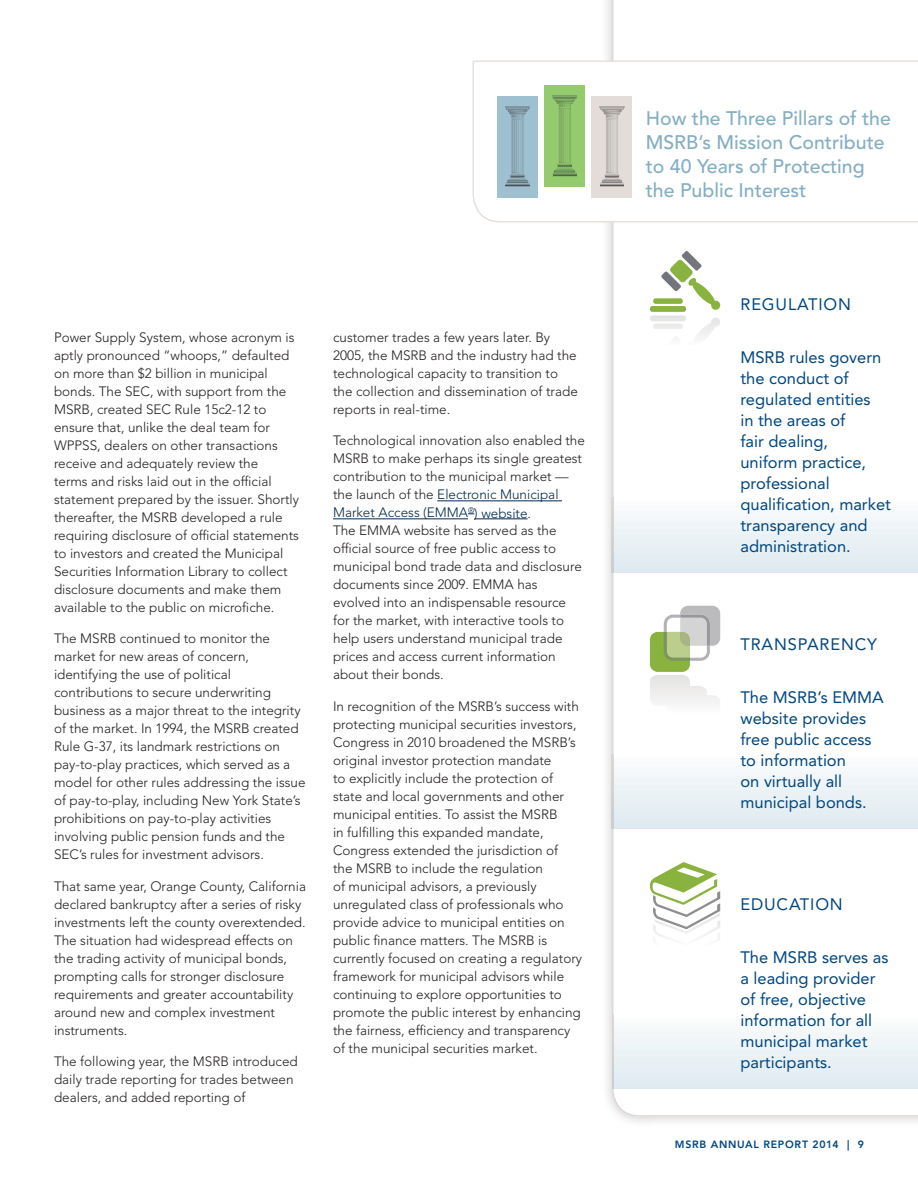
<style>
.page{position:relative;width:918px;height:1188px;background:#fff}
.page>*{position:absolute;margin:0;border:0;box-sizing:border-box;transform-origin:0 0}
.t1{font:500 19.5px/24px "Avenir LT Std";color:#84aec3}
.t2{font:16.5px/21px "Avenir LT Std";color:#00467f}
.t3{font:16.5px "Avenir LT Std";letter-spacing:.05em;color:#00467f}
.t4{font:300 13.5px/18px "Avenir LT Std";color:#231f20}
.t5{font:800 10.5px "Avenir LT Std";letter-spacing:.07em;color:#00467f}
.s1{color:#002a4e}
</style>
<div class="page">
<hr style="left:437px;top:501px;width:125px;height:1px;background:#002a4e">
<hr style="left:333px;top:519px;width:135px;height:1px;background:#002a4e">
<hr style="left:474px;top:519px;width:54px;height:1px;background:#002a4e">
<img style="left:607px;top:223px;width:47px;height:900px">
<svg style="left:612px;top:0;width:306px;height:1117px"></svg>
<svg style="left:472px;top:60px;width:446px;height:163px"></svg>
<div style="left:497px;top:96px;width:41px;height:101px;background:#9fc0d1"></div>
<hr style="left:505px;top:106px;width:25px;height:2px;background:#7f97a0">
<svg style="left:505px;top:108px;width:25px;height:79px"></svg>
<div style="left:544px;top:86px;width:41px;height:101px;background:#95cb6f"></div>
<svg style="left:552px;top:96px;width:25px;height:81px"></svg>
<div style="left:592px;top:96px;width:40px;height:101px;background:#e3dcd8"></div>
<hr style="left:600px;top:106px;width:24px;height:2px;background:#ada9a7">
<svg style="left:600px;top:108px;width:24px;height:79px"></svg>
<div style="left:613px;top:498px;width:305px;height:74px;background:linear-gradient(to bottom,#fcfdfd,#deeaf0)"></div>
<hr style="left:612px;top:498px;width:1px;height:74px;background:#d3d3d1">
<svg style="left:650px;top:251px;width:70px;height:105px"></svg>
<div style="left:613px;top:754px;width:305px;height:74px;background:linear-gradient(to bottom,#fcfdfd,#deeaf0)"></div>
<hr style="left:612px;top:754px;width:1px;height:74px;background:#d3d3d1">
<div style="left:650px;top:632px;width:40px;height:40px;background:#89b23f;border-radius:8px"></div>
<svg style="left:664px;top:606px;width:56px;height:55px"></svg>
<svg style="left:650px;top:675px;width:70px;height:51px"></svg>
<div style="left:613px;top:1014px;width:305px;height:74px;background:linear-gradient(to bottom,#fcfdfd,#deeaf0)"></div>
<hr style="left:613px;top:1014px;width:1px;height:74px;background:#d3d3d1">
<svg style="left:650px;top:862px;width:70px;height:96px"></svg>
<p class="t4" style="left:54px;top:329px;width:247px">Power Supply System, whose acronym is aptly pronounced “whoops,” defaulted on more than $2 billion in municipal bonds. The SEC, with support from the MSRB, created SEC Rule 15c2-12 to ensure that, unlike the deal team for WPPSS, dealers on other transactions receive and adequately review the<br>terms and risks laid out in the official statement prepared by the issuer. Shortly thereafter, the MSRB developed a rule requiring disclosure of official statements to investors and created the Municipal Securities Information Library to collect disclosure documents and make them available to the public on microfiche.</p>
<p class="t4" style="left:54px;top:631px;width:253px">The MSRB continued to monitor the market for new areas of concern, identifying the use of political contributions to secure underwriting business as a major threat to the integrity of the market. In 1994, the MSRB created Rule G-37, its landmark restrictions on pay-to-play practices, which served as a model for other rules addressing the issue of pay-to-play, including New York State’s prohibitions on pay-to-play activities involving public pension funds and the SEC’s rules for investment advisors.</p>
<p class="t4" style="left:54px;top:878px;width:254px">That same year, Orange County, California declared bankruptcy after a series of risky investments left the county overextended.<br>The situation had widespread effects on the trading activity of municipal bonds, prompting calls for stronger disclosure requirements and greater accountability around new and complex investment instruments.</p>
<p class="t4" style="left:54px;top:1054px;width:245px">The following year, the MSRB introduced daily trade reporting for trades between dealers, and added reporting of</p>
<p class="t4" style="left:333px;top:329px;width:246px">customer trades a few years later. By 2005, the MSRB and the industry had the technological capacity to transition to the collection and dissemination of trade reports in real-time.</p>
<p class="t4" style="left:333px;top:433px;width:254px">Technological innovation also enabled the MSRB to make perhaps its single greatest contribution to the municipal market — the launch of the <span class="s1">Electronic Municipal Market Access (EMMA</span><sup>®</sup><span class="s1">) website</span>.<br>The EMMA website has served as the official source of free public access to municipal bond trade data and disclosure documents since 2009. EMMA has evolved into an indispensable resource for the market, with interactive tools to help users understand municipal trade prices and access current information about their bonds.</p>
<p class="t4" style="left:333px;top:698px;width:251px">In recognition of the MSRB’s success with protecting municipal securities investors, Congress in 2010 broadened the MSRB’s original investor protection mandate<br>to explicitly include the protection of state and local governments and other municipal entities. To assist the MSRB<br>in fulfilling this expanded mandate, Congress extended the jurisdiction of<br>the MSRB to include the regulation<br>of municipal advisors, a previously unregulated class of professionals who provide advice to municipal entities on public finance matters. The MSRB is currently focused on creating a regulatory framework for municipal advisors while continuing to explore opportunities to promote the public interest by enhancing the fairness, efficiency and transparency of the municipal securities market.</p>
<h1 class="t1" style="left:646px;top:108px;width:247px">How the Three Pillars of the<br>MSRB’s Mission Contribute to 40 Years of Protecting the Public Interest</h1>
<p class="t3" style="left:740px;top:297px;width:112px">REGULATION</p>
<p class="t2" style="left:740px;top:348px;width:152px">MSRB rules govern the conduct of regulated entities<br>in the areas of<br>fair dealing,<br>uniform practice, professional qualification, market transparency and administration.</p>
<p class="t3" style="left:740px;top:637px;width:138px">TRANSPARENCY</p>
<p class="t2" style="left:740px;top:688px;width:145px">The MSRB’s EMMA website provides free public access to information<br>on virtually all municipal bonds.</p>
<p class="t3" style="left:740px;top:897px;width:104px">EDUCATION</p>
<p class="t2" style="left:740px;top:948px;width:149px">The MSRB serves as a leading provider of free, objective information for all municipal market participants.</p>
<p class="t5" style="left:675px;top:1138px;width:191px">MSRB ANNUAL REPORT 2014 | 9</p>
</div>
